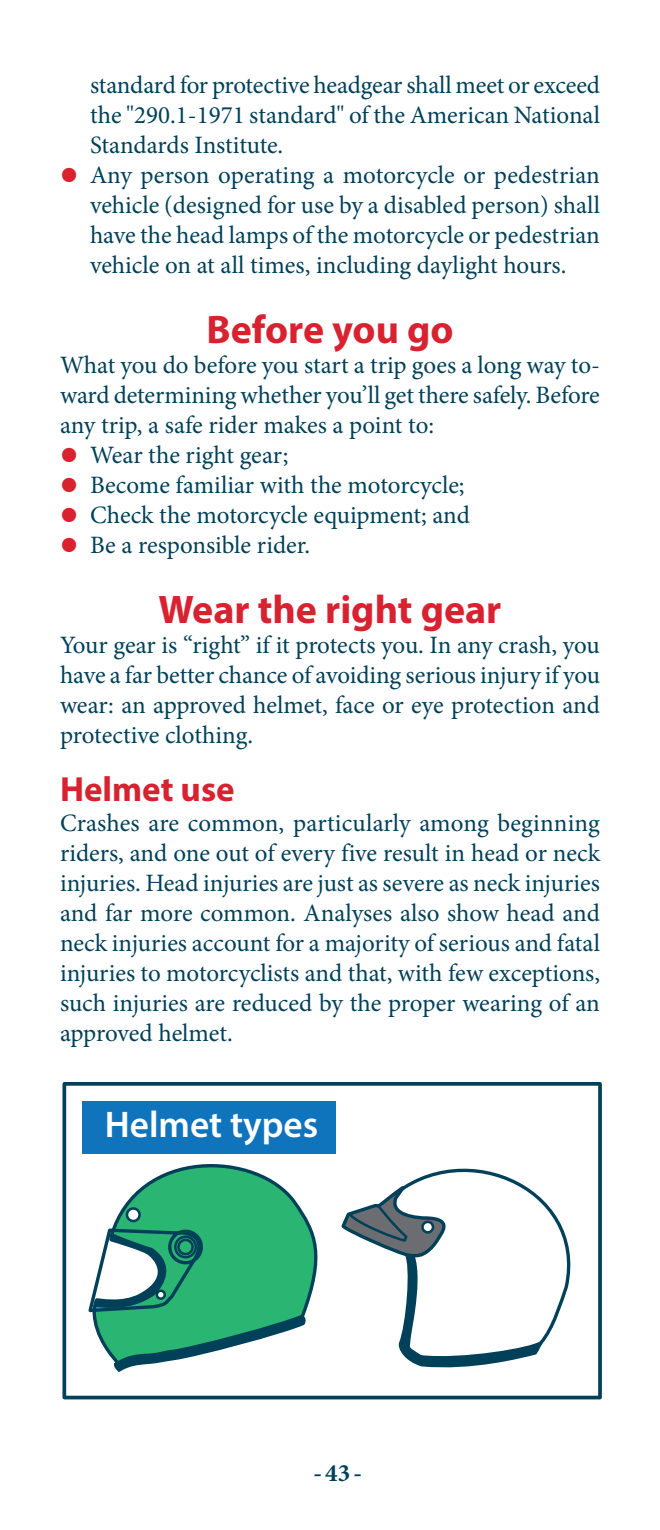
<style>
.page{position:relative;width:660px;height:1530px;background:#fff}
.page>*{position:absolute;margin:0;border:0;box-sizing:border-box;transform-origin:0 0}
.Hed_1{font:700 40px "Myriad Pro";color:#d82230}
.t1{font:600 37.25px "Myriad Pro";color:#fff}
.Hed_2{font:700 35px "Myriad Pro";color:#d82230}
.Body_text{font:25px/30px "Minion Pro";letter-spacing:-.005em;color:#004059;text-align:justify}
.Indented_text_with_b{font:25px/30px "Minion Pro";letter-spacing:-.005em;color:#004059;text-align:justify}
.Body__no_space_after{font:25px/30px "Minion Pro";letter-spacing:-.005em;color:#004059;text-align:justify}
.t2{font:700 25px "Minion Pro";color:#004059}
.s1{font-family:"Myriad Pro";font-weight:900;font-size:50px;color:#d82230}
</style>
<div class="page">
<svg style="left:91px;top:1153px;width:234px;height:158px"></svg>
<svg style="left:88px;top:1206px;width:218px;height:166px"></svg>
<svg style="left:408px;top:1168px;width:163px;height:164px"></svg>
<svg style="left:341px;top:1183px;width:209px;height:185px"></svg>
<div style="left:423px;top:1222px;width:10px;height:10px;background:#fff;border-radius:50%"></div>
<div style="left:421px;top:1221px;width:13px;height:13px;border:3px solid #004059;border-radius:50%"></div>
<div style="left:62px;top:1082px;width:540px;height:317px;border:4px solid #004059"></div>
<div style="left:82px;top:1101px;width:254px;height:52px;background:#1074bc"></div>
<p class="Indented_text_with_b" style="left:90px;top:70px;width:512px">standard for protective headgear shall meet or exceed the "290.1-1971 standard" of the American National Standards Institute.</p>
<p class="Indented_text_with_b" style="left:90px;top:160px;width:512px;text-indent:-30px"><span class="s1">•</span> Any person operating a motorcycle or pedestrian vehicle (designed for use by a disabled person) shall have the head lamps of the motorcycle or pedestrian vehicle on at all times, including daylight hours.</p>
<p class="Hed_1" style="left:206px;top:304px;width:249px">Before you go</p>
<p class="Body__no_space_after" style="left:60px;top:350px;width:542px">What you do before you start a trip goes a long way to&shy;ward determining whether you’ll get there safely. Before any trip, a safe rider makes a point to:</p>
<p class="Indented_text_with_b" style="left:60px;top:440px;width:230px"><span class="s1">•</span> Wear the right gear;</p>
<p class="Indented_text_with_b" style="left:60px;top:470px;width:406px"><span class="s1">•</span> Become familiar with the motorcycle;</p>
<p class="Indented_text_with_b" style="left:60px;top:500px;width:412px"><span class="s1">•</span> Check the motorcycle equipment; and</p>
<p class="Indented_text_with_b" style="left:60px;top:530px;width:252px"><span class="s1">•</span> Be a responsible rider.</p>
<p class="Hed_1" style="left:158px;top:584px;width:345px">Wear the right gear</p>
<p class="Body_text" style="left:60px;top:630px;width:542px">Your gear is “right” if it protects you. In any crash, you have a far better chance of avoiding serious injury if you wear: an approved helmet, face or eye protection and protective clothing.</p>
<p class="Hed_2" style="left:60px;top:766px;width:176px">Helmet use</p>
<p class="Body_text" style="left:60px;top:808px;width:542px">Crashes are common, particularly among beginning riders, and one out of every five result in head or neck injuries. Head injuries are just as severe as neck injuries and far more common. Analyses also show head and neck injuries account for a majority of serious and fatal injuries to motorcyclists and that, with few exceptions, such injuries are reduced by the proper wearing of an approved helmet.</p>
<p class="t1" style="left:105px;top:1101px;width:215px">Helmet types</p>
<p class="t2" style="left:314px;top:1455px;width:50px">-43-</p>
</div>
